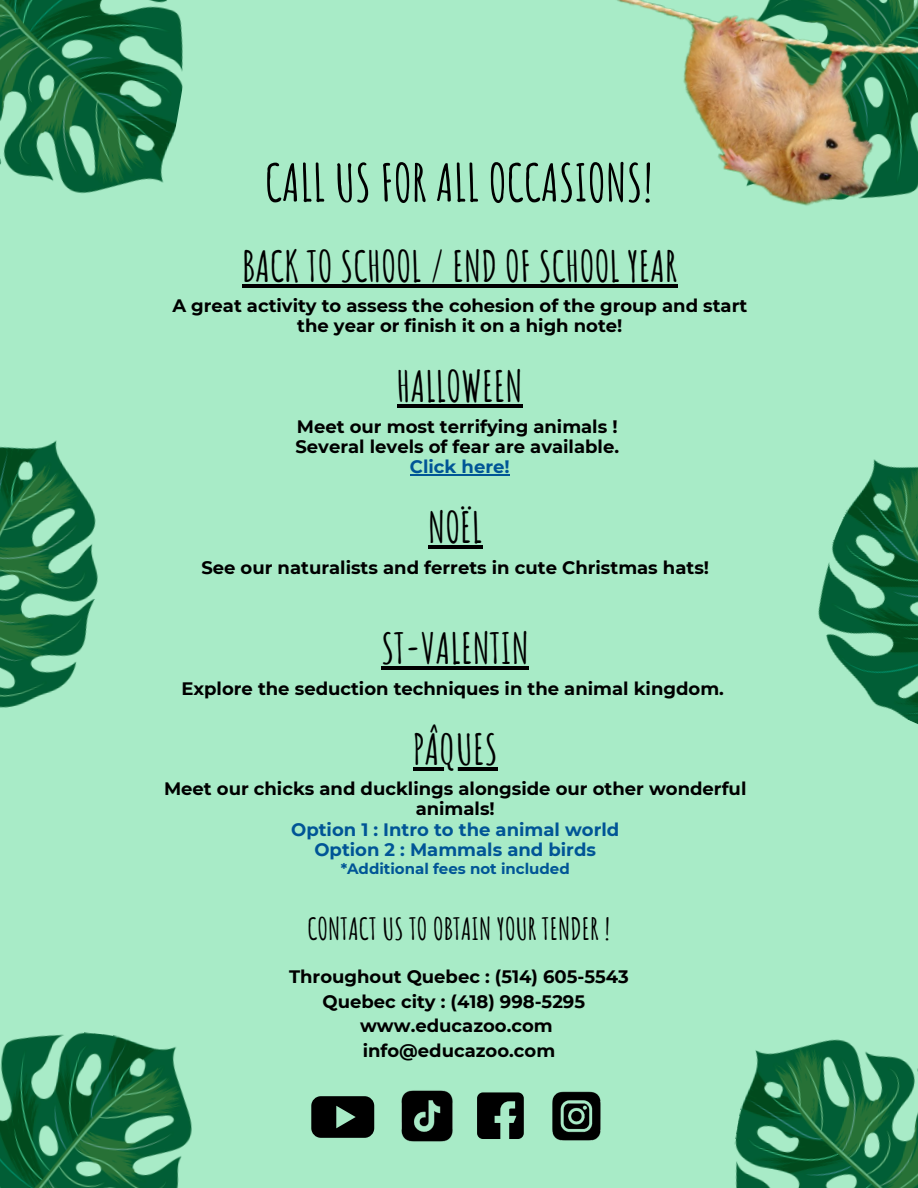
<style>
.page{position:relative;width:918px;height:1188px;background:#a8ebc7}
.page>*{position:absolute;margin:0;border:0;box-sizing:border-box;transform-origin:0 0}
.t1{font:700 51px "Amatic SC";color:#000}
.t2{font:700 42px "Amatic SC";color:#000}
.t3{font:700 30px "Amatic SC";color:#000}
.t4{font:700 18px/20.2px "Montserrat";color:#000;text-align:center}
.t5{font:700 18px "Montserrat";color:#005596}
.t6{font:700 15px "Montserrat";color:#005596}
</style>
<div class="page">
<img style="left:0;top:0;width:183px;height:194px">
<img style="left:734px;top:1039px;width:184px;height:149px">
<img style="left:0;top:1032px;width:192px;height:156px">
<img style="left:0;top:440px;width:98px;height:268px">
<img style="left:818px;top:459px;width:100px;height:265px">
<img style="left:551px;top:0;width:367px;height:288px">
<hr style="left:242px;top:284px;width:435px;height:3px;background:#000">
<svg style="left:311px;top:1096px;width:63px;height:42px;background:#151d18"></svg>
<img style="left:401px;top:1090px;width:52px;height:52px">
<svg style="left:477px;top:1092px;width:47px;height:47px"></svg>
<img style="left:552px;top:1091px;width:49px;height:50px">
<hr style="left:397px;top:405px;width:126px;height:3px;background:#000">
<hr style="left:410px;top:474px;width:100px;height:2px;background:#005596">
<hr style="left:428px;top:546px;width:54px;height:3px;background:#000">
<hr style="left:381px;top:666px;width:148px;height:4px;background:#000">
<hr style="left:413px;top:767px;width:85px;height:3px;background:#000">
<p class="t1" style="left:265px;top:150px;width:390px">CALL US FOR ALL OCCASIONS!</p>
<p class="t2" style="left:242px;top:239px;width:437px">BACK TO SCHOOL / END OF SCHOOL YEAR</p>
<p class="t4" style="left:172px;top:296px;width:577px">A great activity to assess the cohesion of the group and start the year or finish it on a high note!</p>
<p class="t2" style="left:397px;top:360px;width:127px">HALLOWEEN</p>
<p class="t4" style="left:297px;top:416px;width:322px">Meet our most terrifying animals !</p>
<p class="t4" style="left:295px;top:437px;width:325px">Several levels of fear are available.</p>
<p class="t5" style="left:410px;top:456px;width:101px">Click here!</p>
<p class="t2" style="left:428px;top:501px;width:56px">NOËL</p>
<p class="t4" style="left:201px;top:557px;width:509px">See our naturalists and ferrets in cute Christmas hats!</p>
<p class="t2" style="left:381px;top:622px;width:149px">ST-VALENTIN</p>
<p class="t4" style="left:181px;top:678px;width:544px">Explore the seduction techniques in the animal kingdom.</p>
<p class="t2" style="left:413px;top:722px;width:86px">PÂQUES</p>
<p class="t4" style="left:164px;top:778px;width:584px">Meet our chicks and ducklings alongside our other wonderful animals!</p>
<p class="t5" style="left:291px;top:818px;width:330px">Option 1 : Intro to the animal world</p>
<p class="t5" style="left:314px;top:838px;width:283px">Option 2 : Mammals and birds</p>
<p class="t6" style="left:341px;top:859px;width:231px">*Additional fees not included</p>
<p class="t3" style="left:308px;top:910px;width:304px">CONTACT US TO OBTAIN YOUR TENDER !</p>
<h1 class="t4" style="left:289px;top:966px;width:341px">Throughout Quebec : (514) 605-5543</h1>
<p class="t4" style="left:323px;top:991px;width:264px">Quebec city : (418) 998-5295</p>
<p class="t4" style="left:360px;top:1016px;width:194px">www.educazoo.com</p>
<p class="t4" style="left:363px;top:1041px;width:194px">info@educazoo.com</p>
</div>
